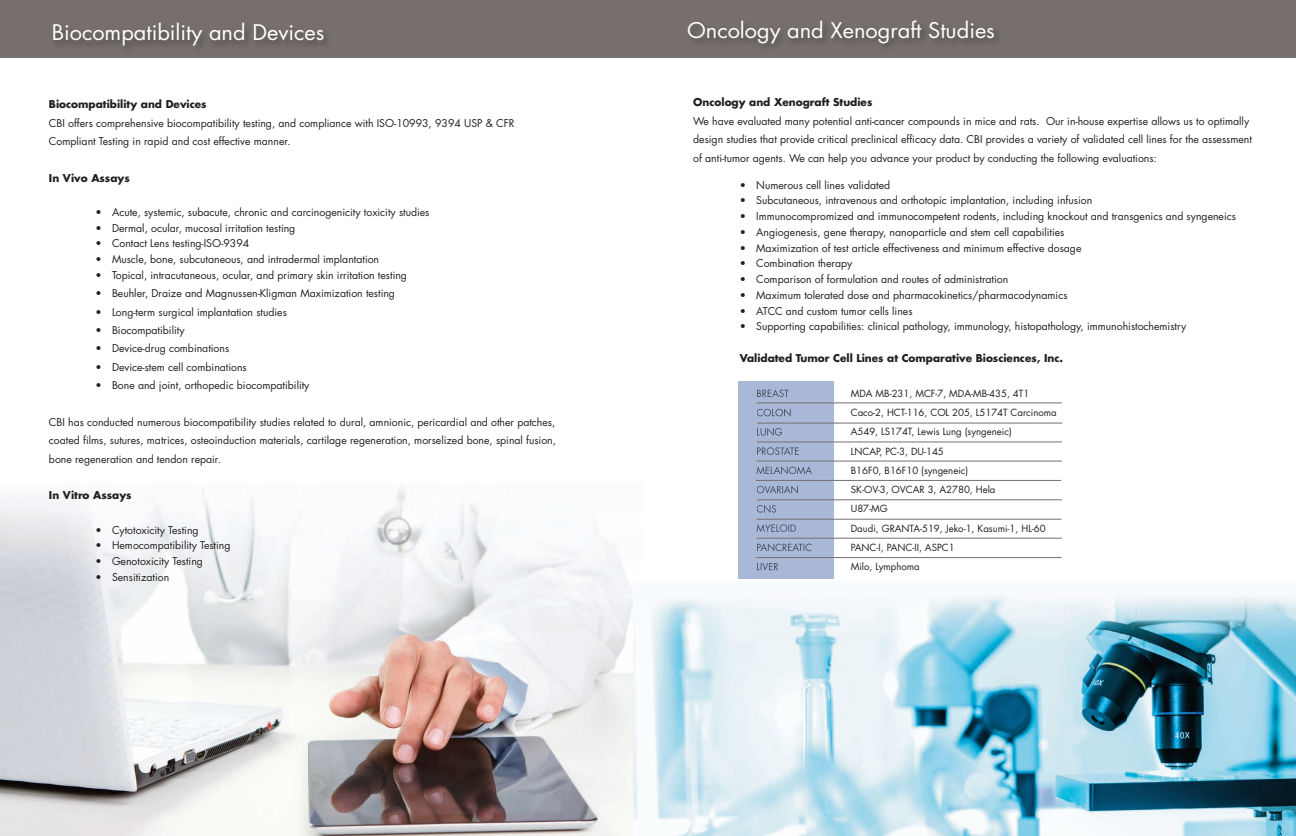
<style>
.page{position:relative;width:1296px;height:836px;background:#fff}
.page>*{position:absolute;margin:0;border:0;box-sizing:border-box;transform-origin:0 0}
.t1{font:21px "Futura";color:#fff;scale:1.04 1}
.t2{font:10.5px/18.4px "Futura";color:#231f20}
.t3{font:700 10.5px "Futura";color:#231f20}
.t4{font:9.62px/19.2px "Futura";color:#231f20}
</style>
<div class="page">
<img style="left:0;top:489px;width:633px;height:347px">
<div style="left:1px;top:0;width:1294px;height:58px;background:#766f6e"></div>
<img style="left:633px;top:594px;width:662px;height:242px">
<div style="left:738px;top:381px;width:95px;height:197px;background:#a9b8d6"></div>
<svg style="left:772px;top:389px;width:17px;height:8px"></svg>
<svg style="left:757px;top:408px;width:34px;height:8px"></svg>
<svg style="left:757px;top:428px;width:25px;height:8px"></svg>
<svg style="left:766px;top:447px;width:33px;height:8px"></svg>
<svg style="left:756px;top:466px;width:56px;height:9px"></svg>
<svg style="left:769px;top:486px;width:29px;height:7px"></svg>
<svg style="left:757px;top:505px;width:19px;height:8px"></svg>
<svg style="left:756px;top:524px;width:40px;height:8px"></svg>
<svg style="left:760px;top:543px;width:52px;height:8px"></svg>
<svg style="left:757px;top:563px;width:21px;height:8px"></svg>
<hr style="left:756px;top:403px;width:305px;height:1px;background:#766f6e">
<hr style="left:757px;top:423px;width:305px;height:1px;background:#766f6e">
<hr style="left:757px;top:442px;width:304px;height:1px;background:#766f6e">
<hr style="left:757px;top:461px;width:304px;height:1px;background:#766f6e">
<hr style="left:756px;top:480px;width:305px;height:1px;background:#766f6e">
<hr style="left:757px;top:500px;width:304px;height:1px;background:#766f6e">
<hr style="left:756px;top:519px;width:305px;height:1px;background:#766f6e">
<hr style="left:757px;top:538px;width:304px;height:1px;background:#766f6e">
<hr style="left:756px;top:557px;width:305px;height:1px;background:#766f6e">
<h1 class="t1" style="left:52px;top:18px;width:264px">Biocompatibility and Devices</h1>
<p class="t3" style="left:49px;top:97px;width:159px">Biocompatibility and Devices</p>
<p class="t2" style="left:49px;top:113px;width:467px">CBI offers comprehensive biocompatibility testing, and compliance with ISO-10993, 9394 USP &amp; CFR<br>Compliant Testing in rapid and cost effective manner.</p>
<p class="t3" style="left:49px;top:171px;width:82px">In Vivo Assays</p>
<p class="t2" style="left:96px;top:203px;width:335px">• Acute, systemic, subacute, chronic and carcinogenicity toxicity studies</p>
<p class="t2" style="left:96px;top:218px;width:201px">• Dermal, ocular, mucosal irritation testing</p>
<p class="t2" style="left:96px;top:234px;width:155px">• Contact Lens testing-ISO-9394</p>
<p class="t2" style="left:96px;top:250px;width:285px">• Muscle, bone, subcutaneous, and intradermal implantation</p>
<p class="t2" style="left:96px;top:266px;width:313px">• Topical, intracutaneous, ocular, and primary skin irritation testing</p>
<p class="t2" style="left:96px;top:284px;width:301px">• Beuhler, Draize and Magnussen-Kligman Maximization testing</p>
<p class="t2" style="left:96px;top:302px;width:193px">• Long-term surgical implantation studies</p>
<p class="t2" style="left:96px;top:321px;width:90px">• Biocompatibility</p>
<p class="t2" style="left:96px;top:339px;width:135px">• Device-drug combinations</p>
<p class="t2" style="left:96px;top:358px;width:153px">• Device-stem cell combinations</p>
<p class="t2" style="left:96px;top:376px;width:215px">• Bone and joint, orthopedic biocompatibility</p>
<p class="t2" style="left:49px;top:413px;width:508px;text-align:justify">CBI has conducted numerous biocompatibility studies related to dural, amnionic, pericardial and other patches, coated films, sutures, matrices, osteoinduction materials, cartilage regeneration, morselized bone, spinal fusion, bone regeneration and tendon repair.</p>
<p class="t3" style="left:49px;top:488px;width:84px">In Vitro Assays</p>
<p class="t2" style="left:96px;top:520px;width:105px">• Cytotoxicity Testing</p>
<p class="t2" style="left:96px;top:536px;width:136px">• Hemocompatibility Testing</p>
<p class="t2" style="left:96px;top:552px;width:109px">• Genotoxicity Testing</p>
<p class="t2" style="left:96px;top:568px;width:75px">• Sensitization</p>
<h1 class="t1" style="left:687px;top:15px;width:297px">Oncology and Xenograft Studies</h1>
<p class="t3" style="left:693px;top:95px;width:181px">Oncology and Xenograft Studies</p>
<p class="t2" style="left:693px;top:112px;width:560px">We have evaluated many potential anti-cancer compounds in mice and rats. Our in-house expertise allows us to optimally design studies that provide critical preclinical efficacy data. CBI provides a variety of validated cell lines for the assessment of anti-tumor agents. We can help you advance your product by conducting the following evaluations:</p>
<p class="t2" style="left:740px;top:175px;width:152px">• Numerous cell lines validated</p>
<p class="t2" style="left:740px;top:191px;width:354px">• Subcutaneous, intravenous and orthotopic implantation, including infusion</p>
<p class="t2" style="left:739px;top:207px;width:497px">• Immunocompromized and immunocompetent rodents, including knockout and transgenics and syngeneics</p>
<p class="t2" style="left:739px;top:223px;width:326px">• Angiogenesis, gene therapy, nanoparticle and stem cell capabilities</p>
<p class="t2" style="left:739px;top:238px;width:343px">• Maximization of test article effectiveness and minimum effective dosage</p>
<p class="t2" style="left:739px;top:254px;width:114px">• Combination therapy</p>
<p class="t2" style="left:739px;top:270px;width:270px">• Comparison of formulation and routes of administration</p>
<p class="t2" style="left:739px;top:286px;width:329px">• Maximum tolerated dose and pharmacokinetics/pharmacodynamics</p>
<p class="t2" style="left:739px;top:301px;width:174px">• ATCC and custom tumor cells lines</p>
<p class="t2" style="left:739px;top:317px;width:448px">• Supporting capabilities: clinical pathology, immunology, histopathology, immunohistochemistry</p>
<p class="t3" style="left:739px;top:351px;width:325px">Validated Tumor Cell Lines at Comparative Biosciences, Inc.</p>
<p class="t4" style="left:850px;top:384px;width:207px">MDA MB-231, MCF-7, MDA-MB-435, 4T1<br>Caco-2, HCT-116, COL 205, L5174T Carcinoma<br>A549, LS174T, Lewis Lung (syngeneic)<br>LNCAP, PC-3, DU-145<br>B16F0, B16F10 (syngeneic)<br>SK-OV-3, OVCAR 3, A2780, Hela<br>U87-MG<br>Daudi, GRANTA-519, Jeko-1, Kasumi-1, HL-60<br>PANC-I, PANC-II, ASPC1<br>Milo, Lymphoma</p>
</div>
